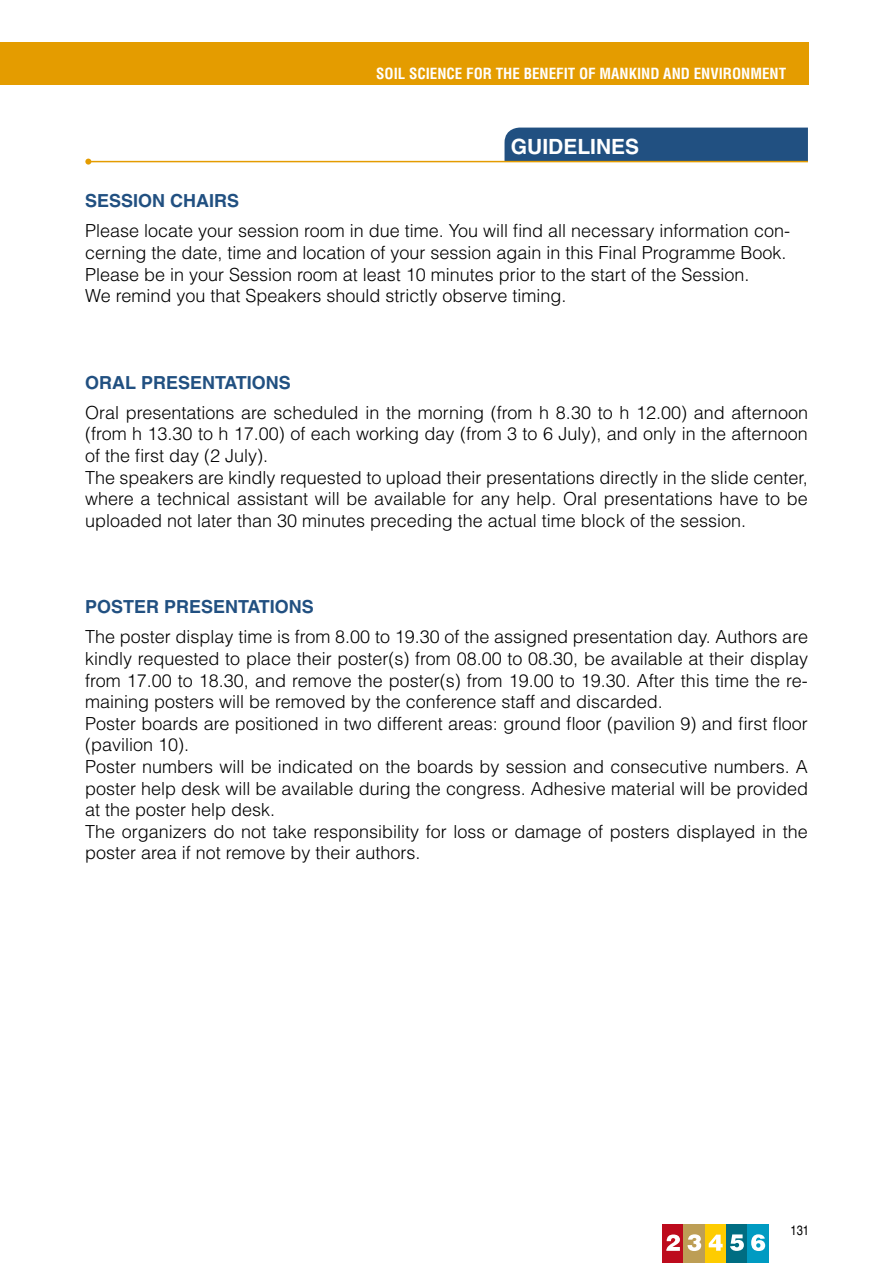
<style>
.page{position:relative;width:893px;height:1263px;background:#fff}
.page>*{position:absolute;margin:0;border:0;box-sizing:border-box;transform-origin:0 0}
.t1{font:700 21px "Helvetica";color:#fff}
.t2{font:300 18px/21.6px "Helvetica";color:#000}
.t3{font:700 18px "Helvetica";color:#215081}
.t4{font:700 condensed 15px "Helvetica";color:#fff}
.t5{font:condensed 13.5px "Helvetica";color:#000}
</style>
<div class="page">
<div style="left:662px;top:1224px;width:22px;height:39px;background:#bd0b1d"></div>
<div style="left:684px;top:1224px;width:21px;height:39px;background:#bd9e55"></div>
<div style="left:705px;top:1224px;width:21px;height:39px;background:#fecc00"></div>
<div style="left:726px;top:1224px;width:21px;height:39px;background:#006d82"></div>
<div style="left:747px;top:1224px;width:22px;height:39px;background:#009bc2"></div>
<svg style="left:666px;top:1234px;width:14px;height:17px"></svg>
<svg style="left:687px;top:1234px;width:14px;height:17px"></svg>
<svg style="left:709px;top:1234px;width:14px;height:17px"></svg>
<svg style="left:730px;top:1234px;width:14px;height:17px"></svg>
<svg style="left:751px;top:1234px;width:14px;height:17px"></svg>
<div style="left:0;top:43px;width:809px;height:42px;background:#e49c00"></div>
<div style="left:504px;top:128px;width:304px;height:33px;background:#215081"></div>
<hr style="left:88px;top:161px;width:720px;height:1px;background:#e49c00">
<svg style="left:85px;top:159px;width:6px;height:6px"></svg>
<p class="t4" style="left:376px;top:65px;width:412px">SOIL SCIENCE FOR THE BENEFIT OF MANKIND AND ENVIRONMENT</p>
<p class="t1" style="left:511px;top:134px;width:130px">GUIDELINES</p>
<p class="t3" style="left:85px;top:190px;width:24px">SESSION</p>
<p class="t3" style="left:170px;top:190px;width:25px">CHAIR</p>
<p class="t3" style="left:227px;top:190px;width:14px">S</p>
<p class="t2" style="left:85px;top:220px;width:706px">Please locate your session room in due time. You will find all necessary information con&shy;cerning the date, time and location of your session again in this Final Programme Book.<br>Please be in your Session room at least 10 minutes prior to the start of the Session.<br>We remind you that Speakers should strictly observe timing.</p>
<p class="t3" style="left:85px;top:371px;width:27px">ORAL</p>
<p class="t3" style="left:141px;top:371px;width:151px">PRESENTATIONS</p>
<p class="t2" style="left:85px;top:401px;width:724px">Oral presentations are scheduled in the morning (from h 8.30 to h 12.00) and afternoon (from h 13.30 to h 17.00) of each working day (from 3 to 6 July), and only in the afternoon of the first day (2 July).<br>The speakers are kindly requested to upload their presentations directly in the slide center, where a technical assistant will be available for any help. Oral presentations have to be uploaded not later than 30 minutes preceding the actual time block of the session.</p>
<p class="t3" style="left:85px;top:596px;width:26px">POSTER</p>
<p class="t3" style="left:164px;top:596px;width:151px">PRESENTATIONS</p>
<p class="t2" style="left:85px;top:626px;width:724px">The poster display time is from 8.00 to 19.30 of the assigned presentation day. Authors are kindly requested to place their poster(s) from 08.00 to 08.30, be available at their display from 17.00 to 18.30, and remove the poster(s) from 19.00 to 19.30. After this time the re&shy;maining posters will be removed by the conference staff and discarded.<br>Poster boards are positioned in two different areas: ground floor (pavilion 9) and first floor (pavilion 10).<br>Poster numbers will be indicated on the boards by session and consecutive numbers. A poster help desk will be available during the congress. Adhesive material will be provided at the poster help desk.<br>The organizers do not take responsibility for loss or damage of posters displayed in the poster area if not remove by their authors.</p>
<p class="t5" style="left:790px;top:1222px;width:20px">131</p>
</div>
